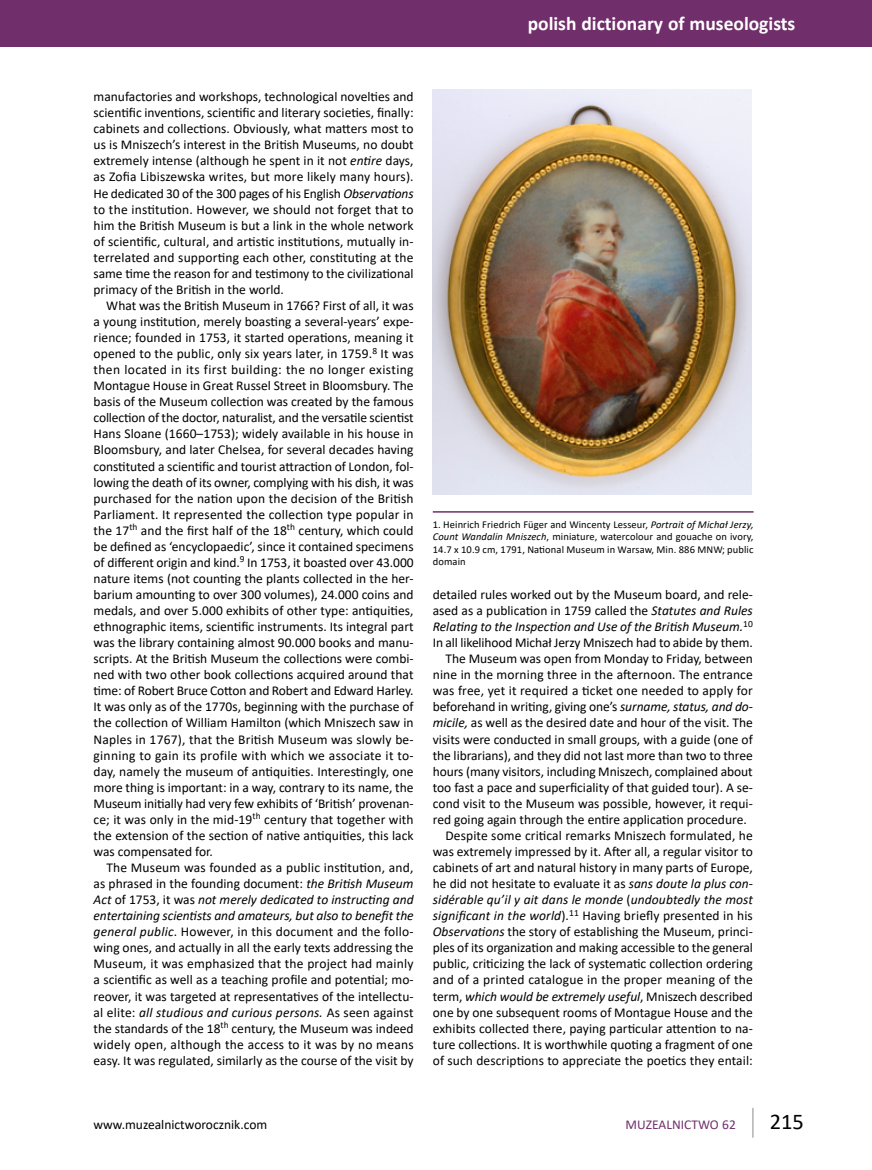
<style>
.page{position:relative;width:872px;height:1170px;background:#fff}
.page>*{position:absolute;margin:0;border:0;box-sizing:border-box;transform-origin:0 0}
.t1{font:22.5px "Calibri";color:#000}
.t2{font:700 19.5px "Calibri";color:#fff}
.t3{font:13.5px/16px "Calibri";color:#000;text-align:justify}
.t4{font:italic 13.5px "Calibri";color:#000}
.t5{font:13.5px "Calibri";color:#702f6b}
.t6{font:10.5px/12.6px "Calibri";letter-spacing:.01em;color:#000;text-align:justify}
.s1{font-style:italic}
.s2{font-style:normal}
</style>
<div class="page">
<hr style="left:752px;top:1107px;width:1px;height:30px;background:#b3b2b2">
<div style="left:0;top:0;width:872px;height:47px;background:#702f6b"></div>
<img style="left:433px;top:89px;width:318px;height:405px">
<hr style="left:433px;top:511px;width:320px;height:1px;background:#702f6b">
<h2 class="t2" style="left:528px;top:10px;width:269px">polish dictionary of museologists</h2>
<p class="t3" style="left:94px;top:88px;width:322px">manufactories and workshops, technological novelties and scientific inventions, scientific and literary societies, finally: cabinets and collections. Obviously, what matters most to us is Mniszech’s interest in the British Museums, no doubt extremely intense (although he spent in it not <span class="s1">entire</span> days, as Zofia Libiszewska writes, but more likely many hours).<br>He dedicated 30 of the 300 pages of his English <span class="s1">Observations </span>to the institution. However, we should not forget that to him the British Museum is but a link in the whole network of scientific, cultural, and artistic institutions, mutually in&shy;terrelated and supporting each other, constituting at the same time the reason for and testimony to the civilizational primacy of the British in the world.</p>
<p class="t3" style="left:94px;top:297px;width:322px;text-indent:13px">What was the British Museum in 1766? First of all, it was a young institution, merely boasting a several-years’ expe&shy;rience; founded in 1753, it started operations, meaning it opened to the public, only six years later, in 1759.<sup>8</sup> It was then located in its first building: the no longer existing Montague House in Great Russel Street in Bloomsbury. The basis of the Museum collection was created by the famous collection of the doctor, naturalist, and the versatile scientist Hans Sloane (1660–1753); widely available in his house in Bloomsbury, and later Chelsea, for several decades having constituted a scientific and tourist attraction of London, fol&shy;lowing the death of its owner, complying with his dish, it was purchased for the nation upon the decision of the British Parliament. It represented the collection type popular in the 17<sup>th</sup> and the first half of the 18<sup>th</sup> century, which could be defined as ‘encyclopaedic’, since it contained specimens of different origin and kind.<sup>9</sup> In 1753, it boasted over 43.000 nature items (not counting the plants collected in the her&shy;barium amounting to over 300 volumes), 24.000 coins and medals, and over 5.000 exhibits of other type: antiquities, ethnographic items, scientific instruments. Its integral part was the library containing almost 90.000 books and manu&shy;scripts. At the British Museum the collections were combi&shy;ned with two other book collections acquired around that time: of Robert Bruce Cotton and Robert and Edward Harley.<br>It was only as of the 1770s, beginning with the purchase of the collection of William Hamilton (which Mniszech saw in Naples in 1767), that the British Museum was slowly be&shy;ginning to gain its profile with which we associate it to&shy;day, namely the museum of antiquities. Interestingly, one more thing is important: in a way, contrary to its name, the Museum initially had very few exhibits of ‘British’ provenan&shy;ce; it was only in the mid-19<sup>th</sup> century that together with the extension of the section of native antiquities, this lack was compensated for.</p>
<p class="t3" style="left:94px;top:859px;width:321px;text-indent:13px">The Museum was founded as a public institution, and, as phrased in the founding document: <span class="s1">the British Museum Act</span> of 1753, it was <span class="s1">not merely dedicated to instructing and entertaining scientists and amateurs, but also to benefit the general public</span>. However, in this document and the follo&shy;wing ones, and actually in all the early texts addressing the Museum, it was emphasized that the project had mainly a scientific as well as a teaching profile and potential; mo&shy;reover, it was targeted at representatives of the intellectu&shy;al elite: <span class="s1">all studious and curious persons.</span> As seen against the standards of the 18<sup>th</sup> century, the Museum was indeed widely open, although the access to it was by no means easy. It was regulated, similarly as the course of the visit by</p>
<p class="t6" style="left:433px;top:517px;width:322px">1. Heinrich Friedrich Füger and Wincenty Lesseur, <span class="s1">Portrait of Michał Jerzy, Count Wandalin Mniszech</span>, miniature, watercolour and gouache on ivory, 14.7 x 10.9 cm, 1791, National Museum in Warsaw, Min. 886 MNW; public domain</p>
<p class="t3" style="left:433px;top:586px;width:321px">detailed rules worked out by the Museum board, and rele-</p>
<p class="t3" style="left:433px;top:602px;width:321px">ased as a publication in 1759 called the <span class="s1">Statutes and Rules</span></p>
<p class="t4" style="left:433px;top:617px;width:321px">Relating to the Inspection and Use of the British Museum.<sup>10</sup></p>
<p class="t3" style="left:433px;top:634px;width:321px">In all likelihood Michał Jerzy Mniszech had to abide by them.</p>
<p class="t3" style="left:445px;top:650px;width:309px">The Museum was open from Monday to Friday, between</p>
<p class="t3" style="left:433px;top:666px;width:321px">nine in the morning three in the afternoon. The entrance</p>
<p class="t3" style="left:433px;top:682px;width:321px">was free, yet it required a ticket one needed to apply for</p>
<p class="t3" style="left:433px;top:698px;width:322px">beforehand in writing, giving one’s <span class="s1">surname, status, and do-</span></p>
<p class="t3" style="left:433px;top:714px;width:321px"><span class="s1">micile,</span> as well as the desired date and hour of the visit. The</p>
<p class="t3" style="left:433px;top:730px;width:321px">visits were conducted in small groups, with a guide (one of</p>
<p class="t3" style="left:433px;top:746px;width:321px">the librarians), and they did not last more than two to three</p>
<p class="t3" style="left:433px;top:762px;width:321px">hours (many visitors, including Mniszech, complained about</p>
<p class="t3" style="left:433px;top:778px;width:321px">too fast a pace and superficiality of that guided tour). A se-</p>
<p class="t3" style="left:433px;top:794px;width:322px">cond visit to the Museum was possible, however, it requi-</p>
<p class="t3" style="left:433px;top:811px;width:315px">red going again through the entire application procedure.</p>
<p class="t3" style="left:445px;top:827px;width:309px">Despite some critical remarks Mniszech formulated, he</p>
<p class="t3" style="left:433px;top:843px;width:321px">was extremely impressed by it. After all, a regular visitor to</p>
<p class="t3" style="left:433px;top:859px;width:321px">cabinets of art and natural history in many parts of Europe,</p>
<p class="t3" style="left:433px;top:875px;width:321px">he did not hesitate to evaluate it as <span class="s1">sans doute la plus con-</span></p>
<p class="t4" style="left:433px;top:890px;width:321px">sidérable qu’il y ait dans le monde <span class="s2">(</span>undoubtedly the most</p>
<p class="t3" style="left:433px;top:907px;width:321px"><span class="s1">significant in the world</span>).<sup>11</sup> Having briefly presented in his</p>
<p class="t3" style="left:433px;top:923px;width:321px"><span class="s1">Observations</span> the story of establishing the Museum, princi-</p>
<p class="t3" style="left:433px;top:939px;width:321px">ples of its organization and making accessible to the general</p>
<p class="t3" style="left:433px;top:955px;width:321px">public, criticizing the lack of systematic collection ordering</p>
<p class="t3" style="left:433px;top:971px;width:321px">and of a printed catalogue in the proper meaning of the</p>
<p class="t4" style="left:433px;top:986px;width:322px"><span class="s2">term,</span> which would be extremely useful<span class="s2">, Mniszech described</span></p>
<p class="t3" style="left:433px;top:1003px;width:321px">one by one subsequent rooms of Montague House and the</p>
<p class="t3" style="left:433px;top:1019px;width:321px">exhibits collected there, paying particular attention to na-</p>
<p class="t3" style="left:433px;top:1035px;width:321px">ture collections. It is worthwhile quoting a fragment of one</p>
<p class="t3" style="left:433px;top:1051px;width:321px">of such descriptions to appreciate the poetics they entail:</p>
<p class="t3" style="left:94px;top:1115px;width:175px">www.muzealnictworocznik.com</p>
<p class="t5" style="left:625px;top:1114px;width:112px">MUZEALNICTWO 62</p>
<h1 class="t1" style="left:770px;top:1105px;width:36px">215</h1>
</div>
